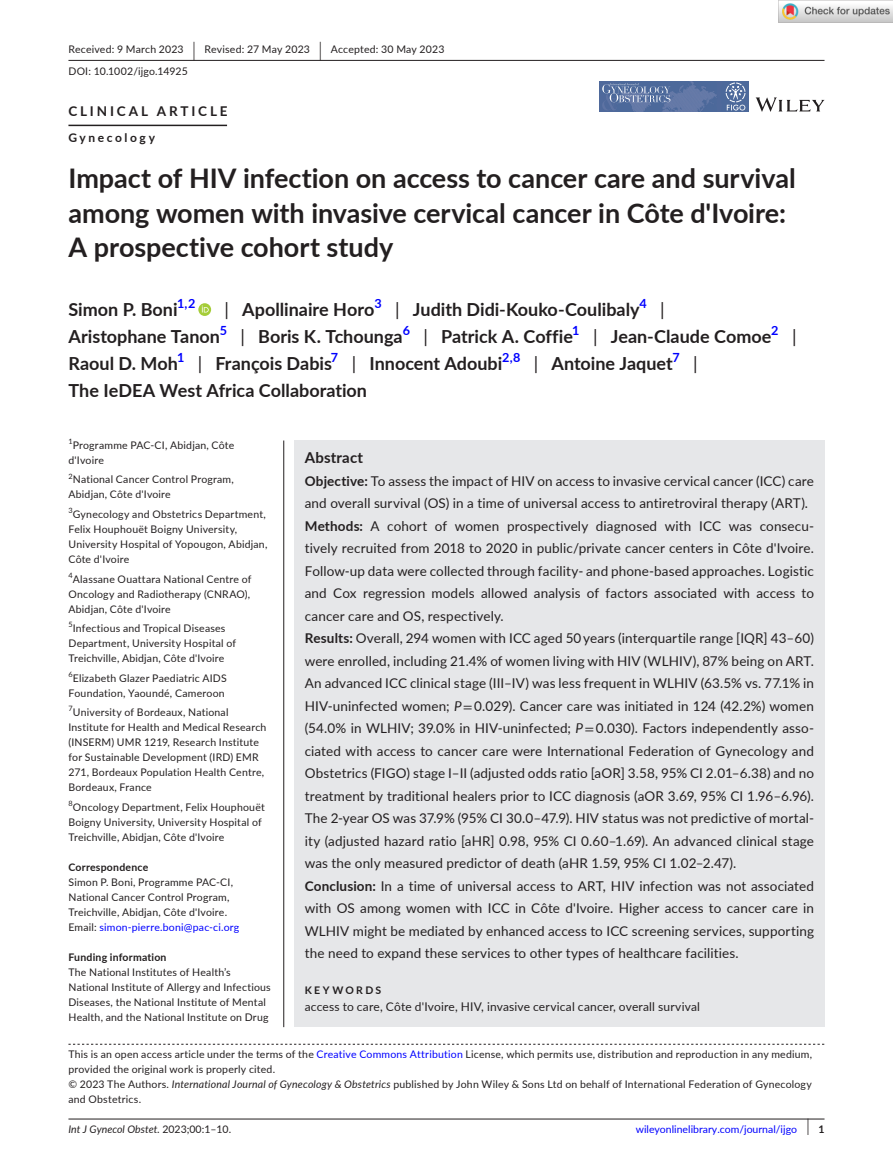
<style>
.page{position:relative;width:893px;height:1174px;background:#fff}
.page>*{position:absolute;margin:0;border:0;box-sizing:border-box;transform-origin:0 0}
.t1{font:700 27px/34.5px "Lato";color:#231f20}
.t2{font:700 18px "Lato";color:#231f20}
.t3{font:18px "Lato";color:#231f20}
.t4{font:700 15px "Lato";letter-spacing:.015em;color:#231f20}
.t5{font:13.5px/22.5px "Lato";letter-spacing:.01em;color:#231f20}
.t6{font:700 13.5px "Lato";letter-spacing:.21em;color:#231f20}
.t7{font:700 12.6px "Lato";color:#00f}
.t8{font:12px "Lato";letter-spacing:.015em;color:#231f20}
.t9{font:700 12px "Lato";letter-spacing:.215em;color:#231f20}
.t10{font:10.5px/15px "Lato";letter-spacing:.02em;color:#231f20}
.t11{font:10.5px "Lato";color:#00f}
.t12{font:700 10.5px "Lato";letter-spacing:.02em;color:#231f20}
.t13{font:italic 10.5px "Lato";color:#231f20}
.t14{font:700 10.5px "Lato";letter-spacing:.22em;color:#231f20}
.t15{font:7.35px "Lato";color:#231f20}
.s1{font-size:19.65px}
.s2{font-weight:400}
.s3{color:#00f}
.s4{font-weight:700}
.s5{font-style:italic}
.s6{font-family:"STIX"}
.s7{font-style:normal}
.s8{font-size:17.4px;color:#231f20}
.s9{font-weight:700;color:#231f20}
</style>
<div class="page">
<hr style="left:68px;top:1118px;width:756px;height:1px;background:#231f20">
<svg style="left:756px;top:97px;width:68px;height:15px"></svg>
<img style="left:599px;top:82px;width:149px;height:30px">
<svg style="left:602px;top:83px;width:68px;height:27px;background:#677ea9"></svg>
<svg style="left:726px;top:83px;width:19px;height:27px"></svg>
<hr style="left:68px;top:60px;width:756px;height:1px;background:#231f20">
<hr style="left:68px;top:125px;width:159px;height:1px;background:#231f20">
<svg style="left:198px;top:303px;width:13px;height:13px"></svg>
<svg style="left:202px;top:305px;width:7px;height:7px"></svg>
<svg style="left:68px;top:1043px;width:756px;height:1px"></svg>
<div style="left:294px;top:440px;width:530px;height:581px;background:#e6e7e9"></div>
<div style="left:294px;top:1020px;width:530px;height:7px;background:#e6e7e9"></div>
<hr style="left:283px;top:440px;width:1px;height:587px;background:#231f20">
<img style="left:779px;top:0;width:114px;height:23px">
<p class="t10" style="left:68px;top:38px;width:377px;line-height:21.8px">Received: 9 March 2023 <span class="s1">|</span> Revised: 27 May 2023 <span class="s1">|</span> Accepted: 30 May 2023<br>DOI: 10.1002/ijgo.14925</p>
<p class="t6" style="left:68px;top:101px;width:161px">CLINICAL ARTICLE</p>
<p class="t9" style="left:68px;top:129px;width:88px">Gynecology</p>
<h1 class="t1" style="left:68px;top:160px;width:729px">Impact of HIV infection on access to cancer care and survival among women with invasive cervical cancer in Côte d'Ivoire:<br>A prospective cohort study</h1>
<h2 class="t2" style="left:68px;top:296px;width:111px">Simon P. Boni</h2>
<p class="t7" style="left:177px;top:294px;width:20px">1,2</p>
<h2 class="t2" style="left:225px;top:296px;width:151px"><span class="s2">|</span> Apollinaire Horo</h2>
<p class="t7" style="left:374px;top:294px;width:9px">3</p>
<h2 class="t2" style="left:395px;top:296px;width:246px"><span class="s2">|</span> Judith Didi-Kouko-Coulibaly</h2>
<p class="t7" style="left:639px;top:294px;width:9px">4</p>
<h2 class="t3" style="left:660px;top:296px;width:6px">|</h2>
<h2 class="t2" style="left:68px;top:323px;width:153px">Aristophane Tanon</h2>
<p class="t7" style="left:220px;top:321px;width:9px">5</p>
<h2 class="t2" style="left:241px;top:323px;width:164px"><span class="s2">|</span> Boris K. Tchounga</h2>
<p class="t7" style="left:403px;top:321px;width:9px">6</p>
<h2 class="t2" style="left:424px;top:323px;width:151px"><span class="s2">|</span> Patrick A. Coffie</h2>
<p class="t7" style="left:572px;top:321px;width:9px">1</p>
<h2 class="t2" style="left:593px;top:323px;width:180px"><span class="s2">|</span> Jean-Claude Comoe</h2>
<p class="t7" style="left:771px;top:321px;width:9px">2</p>
<h2 class="t3" style="left:792px;top:323px;width:6px">|</h2>
<h2 class="t2" style="left:68px;top:350px;width:111px">Raoul D. Moh</h2>
<p class="t7" style="left:177px;top:348px;width:9px">1</p>
<h2 class="t2" style="left:198px;top:350px;width:136px"><span class="s2">|</span> François Dabis</h2>
<p class="t7" style="left:331px;top:348px;width:9px">7</p>
<h2 class="t2" style="left:352px;top:350px;width:152px"><span class="s2">|</span> Innocent Adoubi</h2>
<p class="t7" style="left:502px;top:348px;width:20px">2,8</p>
<h2 class="t2" style="left:534px;top:350px;width:140px"><span class="s2">|</span> Antoine Jaquet</h2>
<p class="t7" style="left:672px;top:348px;width:9px">7</p>
<h2 class="t3" style="left:693px;top:350px;width:6px">|</h2>
<h2 class="t2" style="left:68px;top:377px;width:300px">The IeDEA West Africa Collaboration</h2>
<p class="t10" style="left:68px;top:437px;width:167px"><sup>1</sup>Programme PAC-CI, Abidjan, Côte d'Ivoire</p>
<p class="t10" style="left:68px;top:472px;width:167px"><sup>2</sup>National Cancer Control Program,<br>Abidjan, Côte d'Ivoire</p>
<p class="t10" style="left:68px;top:506px;width:200px"><sup>3</sup>Gynecology and Obstetrics Department, Felix Houphouët Boigny University, University Hospital of Yopougon, Abidjan, Côte d'Ivoire</p>
<p class="t10" style="left:68px;top:571px;width:184px;text-align:justify"><sup>4</sup>Alassane Ouattara National Centre of Oncology and Radiotherapy (CNRAO), Abidjan, Côte d'Ivoire</p>
<p class="t10" style="left:68px;top:620px;width:169px"><sup>5</sup>Infectious and Tropical Diseases<br>Department, University Hospital of<br>Treichville, Abidjan, Côte d'Ivoire</p>
<p class="t10" style="left:68px;top:670px;width:160px"><sup>6</sup>Elizabeth Glazer Paediatric AIDS<br>Foundation, Yaoundé, Cameroon</p>
<p class="t10" style="left:68px;top:704px;width:199px"><sup>7</sup>University of Bordeaux, National Institute for Health and Medical Research (INSERM) UMR 1219, Research Institute for Sustainable Development (IRD) EMR 271, Bordeaux Population Health Centre, Bordeaux, France</p>
<p class="t15" style="left:68px;top:798px;width:6px">8</p>
<p class="t10" style="left:68px;top:799px;width:198px;text-indent:4px">Oncology Department, Felix Houphouët<br>Boigny University, University Hospital of<br>Treichville, Abidjan, Côte d'Ivoire</p>
<p class="t12" style="left:68px;top:859px;width:81px">Correspondence</p>
<p class="t10" style="left:68px;top:874px;width:172px">Simon P. Boni, Programme PAC-CI, National Cancer Control Program, Treichville, Abidjan, Côte d'Ivoire.<br>Email: <span class="s3">simon-pierre.boni@pac-ci.org</span></p>
<p class="t12" style="left:68px;top:949px;width:100px">Funding information</p>
<p class="t10" style="left:68px;top:964px;width:204px">The National Institutes of Health’s National Institute of Allergy and Infectious Diseases, the National Institute of Mental Health, and the National Institute on Drug</p>
<p class="t4" style="left:305px;top:446px;width:60px">Abstract</p>
<p class="t5" style="left:305px;top:469px;width:511px"><span class="s4">Objective:</span> To assess the impact of HIV on access to invasive cervical cancer (ICC) care and overall survival (OS) in a time of universal access to antiretroviral therapy (ART).<br><span class="s4">Methods:</span> A cohort of women prospectively diagnosed with ICC was consecu&shy;tively recruited from 2018 to 2020 in public/private cancer centers in Côte d'Ivoire.<br>Follow-up data were collected through facility- and phone-based approaches. Logistic and Cox regression models allowed analysis of factors associated with access to cancer care and OS, respectively.<br><span class="s4">Results:</span> Overall, 294 women with ICC aged 50 years (interquartile range [IQR] 43–60) were enrolled, including 21.4% of women living with HIV (WLHIV), 87% being on ART.<br>An advanced ICC clinical stage (III–IV) was less frequent in WLHIV (63.5% vs. 77.1% in HIV-uninfected women; <span class="s5">P</span><span class="s6">=</span> 0.029). Cancer care was initiated in 124 (42.2%) women (54.0% in WLHIV; 39.0% in HIV-uninfected; <span class="s5">P</span><span class="s6">=</span> 0.030). Factors independently asso&shy;ciated with access to cancer care were International Federation of Gynecology and Obstetrics (FIGO) stage I–II (adjusted odds ratio [aOR] 3.58, 95% CI 2.01–6.38) and no treatment by traditional healers prior to ICC diagnosis (aOR 3.69, 95% CI 1.96–6.96).<br>The 2-year OS was 37.9% (95% CI 30.0–47.9). HIV status was not predictive of mortal&shy;ity (adjusted hazard ratio [aHR] 0.98, 95% CI 0.60–1.69). An advanced clinical stage was the only measured predictor of death (aHR 1.59, 95% CI 1.02–2.47).<br><span class="s4">Conclusion:</span> In a time of universal access to ART, HIV infection was not associated with OS among women with ICC in Côte d'Ivoire. Higher access to cancer care in WLHIV might be mediated by enhanced access to ICC screening services, supporting the need to expand these services to other types of healthcare facilities.</p>
<p class="t14" style="left:305px;top:982px;width:78px">KEYWORDS</p>
<p class="t8" style="left:305px;top:997px;width:397px">access to care, Côte d'Ivoire, HIV, invasive cervical cancer, overall survival</p>
<p class="t10" style="left:68px;top:1046px;width:745px">This is an open access article under the terms of the <span class="s3">Creative Commons Attribution</span> License, which permits use, distribution and reproduction in any medium, provided the original work is properly cited.<br>© 2023 The Authors. <span class="s5">International Journal of Gynecology &amp; Obstetrics</span> published by John Wiley &amp; Sons Ltd on behalf of International Federation of Gynecology and Obstetrics.</p>
<p class="t13" style="left:68px;top:1121px;width:164px">Int J Gynecol Obstet. <span class="s7">2023;00:1–10.</span></p>
<p class="t11" style="left:636px;top:1121px;width:190px">wileyonlinelibrary.com/journal/ijgo <span class="s8">|</span> <span class="s9">1</span></p>
</div>
